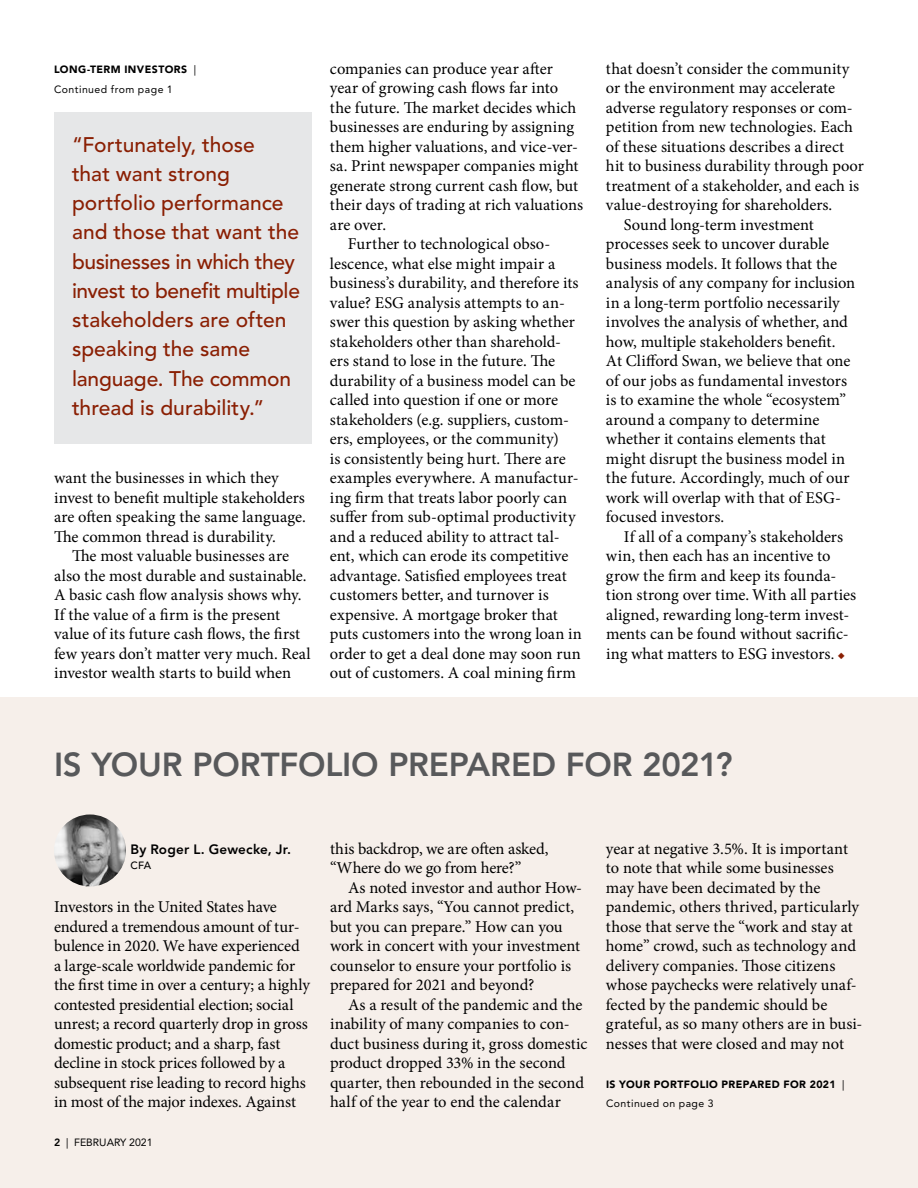
<style>
.page{position:relative;width:918px;height:1188px;background:#fff}
.page>*{position:absolute;margin:0;border:0;box-sizing:border-box;transform-origin:0 0}
.t1{font:800 33px "Avenir LT Std";letter-spacing:-.005em;color:#58595b}
.t2{font:500 21px/29.2px "Avenir LT Std";letter-spacing:-.005em;color:#8a1f03}
.t3{font:16.5px/19.5px "Minion Pro";color:#000}
.t4{font:800 13.5px "Avenir LT Std";letter-spacing:.015em;color:#000}
.t5{font:900 10.5px/19.5px "Avenir LT Std";letter-spacing:.04em;color:#000}
.t6{font:10.5px/19.5px "Avenir LT Std";letter-spacing:.045em;color:#000}
.t7{font:10.5px "Avenir LT Std";color:#000}
.t8{font:500 10.5px "Avenir LT Std";color:#000}
.s1{font-weight:900}
.s2{font-size:15.75px}
.s3{color:#8a1f03}
.s4{font-weight:800}
.s5{font-weight:400}
</style>
<div class="page">
<div style="left:0;top:698px;width:918px;height:490px;background:#f6efea"></div>
<img style="left:54px;top:814px;width:72px;height:72px;border-radius:36px">
<div style="left:54px;top:112px;width:258px;height:332px;background:#e6e7e8"></div>
<p class="t6" style="left:54px;top:60px;width:144px"><span class="s1">LONG-TERM INVESTORS</span> |<br>Continued from page 1</p>
<p class="t2" style="left:72px;top:130px;width:230px">“Fortunately, those<br>that want strong portfolio performance and those that want the businesses in which they invest to benefit multiple stakeholders are often speaking the same language. The common thread is durability.”</p>
<p class="t3" style="left:54px;top:468px;width:253px">want the businesses in which they invest to benefit multiple stakeholders are often speaking the same language.<br>The common thread is durability.</p>
<p class="t3" style="left:54px;top:546px;width:258px;text-indent:18px">The most valuable businesses are also the most durable and sustainable.<br>A basic cash flow analysis shows why.<br>If the value of a firm is the present value of its future cash flows, the first few years don’t matter very much. Real investor wealth starts to build when</p>
<p class="t3" style="left:330px;top:59px;width:224px">companies can produce year after</p>
<p class="t3" style="left:330px;top:78px;width:230px">year of growing cash flows far into</p>
<p class="t3" style="left:330px;top:98px;width:248px">the future. The market decides which</p>
<p class="t3" style="left:330px;top:117px;width:246px">businesses are enduring by assigning</p>
<p class="t3" style="left:330px;top:137px;width:250px">them higher valuations, and vice-ver-</p>
<p class="t3" style="left:330px;top:156px;width:250px">sa. Print newspaper companies might</p>
<p class="t3" style="left:330px;top:176px;width:250px">generate strong current cash flow, but</p>
<p class="t3" style="left:330px;top:195px;width:255px">their days of trading at rich valuations</p>
<p class="t3" style="left:330px;top:215px;width:58px">are over.</p>
<p class="t3" style="left:348px;top:234px;width:204px">Further to technological obso-</p>
<p class="t3" style="left:330px;top:254px;width:227px">lescence, what else might impair a</p>
<p class="t3" style="left:330px;top:273px;width:250px">business’s durability, and therefore its</p>
<p class="t3" style="left:330px;top:293px;width:236px">value? ESG analysis attempts to an-</p>
<p class="t3" style="left:330px;top:312px;width:246px">swer this question by asking whether</p>
<p class="t3" style="left:330px;top:332px;width:233px">stakeholders other than sharehold-</p>
<p class="t3" style="left:330px;top:351px;width:227px">ers stand to lose in the future. The</p>
<p class="t3" style="left:330px;top:371px;width:247px">durability of a business model can be</p>
<p class="t3" style="left:330px;top:390px;width:230px">called into question if one or more</p>
<p class="t3" style="left:330px;top:410px;width:241px">stakeholders (e.g. suppliers, custom-</p>
<p class="t3" style="left:330px;top:429px;width:230px">ers, employees, or the community)</p>
<p class="t3" style="left:330px;top:449px;width:237px">is consistently being hurt. There are</p>
<p class="t3" style="left:330px;top:468px;width:250px">examples everywhere. A manufactur-</p>
<p class="t3" style="left:330px;top:488px;width:239px">ing firm that treats labor poorly can</p>
<p class="t3" style="left:330px;top:507px;width:247px">suffer from sub-optimal productivity</p>
<p class="t3" style="left:330px;top:527px;width:231px">and a reduced ability to attract tal-</p>
<p class="t3" style="left:330px;top:546px;width:240px">ent, which can erode its competitive</p>
<p class="t3" style="left:330px;top:566px;width:238px">advantage. Satisfied employees treat</p>
<p class="t3" style="left:330px;top:585px;width:220px">customers better, and turnover is</p>
<p class="t3" style="left:330px;top:605px;width:229px">expensive. A mortgage broker that</p>
<p class="t3" style="left:330px;top:624px;width:253px">puts customers into the wrong loan in</p>
<p class="t3" style="left:330px;top:644px;width:252px">order to get a deal done may soon run</p>
<p class="t3" style="left:330px;top:663px;width:247px">out of customers. A coal mining firm</p>
<p class="t3" style="left:606px;top:59px;width:245px">that doesn’t consider the community</p>
<p class="t3" style="left:606px;top:78px;width:231px">or the environment may accelerate</p>
<p class="t3" style="left:606px;top:98px;width:248px">adverse regulatory responses or com-</p>
<p class="t3" style="left:606px;top:117px;width:249px">petition from new technologies. Each</p>
<p class="t3" style="left:606px;top:137px;width:240px">of these situations describes a direct</p>
<p class="t3" style="left:606px;top:156px;width:260px">hit to business durability through poor</p>
<p class="t3" style="left:606px;top:176px;width:255px">treatment of a stakeholder, and each is</p>
<p class="t3" style="left:606px;top:195px;width:228px">value-destroying for shareholders.</p>
<p class="t3" style="left:624px;top:215px;width:191px">Sound long-term investment</p>
<p class="t3" style="left:606px;top:234px;width:225px">processes seek to uncover durable</p>
<p class="t3" style="left:606px;top:254px;width:233px">business models. It follows that the</p>
<p class="t3" style="left:606px;top:273px;width:251px">analysis of any company for inclusion</p>
<p class="t3" style="left:606px;top:293px;width:235px">in a long-term portfolio necessarily</p>
<p class="t3" style="left:606px;top:312px;width:244px">involves the analysis of whether, and</p>
<p class="t3" style="left:606px;top:332px;width:231px">how, multiple stakeholders benefit.</p>
<p class="t3" style="left:606px;top:351px;width:246px">At Clifford Swan, we believe that one</p>
<p class="t3" style="left:606px;top:371px;width:243px">of our jobs as fundamental investors</p>
<p class="t3" style="left:606px;top:390px;width:242px">is to examine the whole “ecosystem”</p>
<p class="t3" style="left:606px;top:410px;width:215px">around a company to determine</p>
<p class="t3" style="left:606px;top:429px;width:221px">whether it contains elements that</p>
<p class="t3" style="left:606px;top:449px;width:241px">might disrupt the business model in</p>
<p class="t3" style="left:606px;top:468px;width:245px">the future. Accordingly, much of our</p>
<p class="t3" style="left:606px;top:488px;width:236px">work will overlap with that of ESG-</p>
<p class="t3" style="left:606px;top:507px;width:120px">focused investors.</p>
<p class="t3" style="left:624px;top:527px;width:221px">If all of a company’s stakeholders</p>
<p class="t3" style="left:606px;top:546px;width:226px">win, then each has an incentive to</p>
<p class="t3" style="left:606px;top:566px;width:232px">grow the firm and keep its founda-</p>
<p class="t3" style="left:606px;top:585px;width:252px">tion strong over time. With all parties</p>
<p class="t3" style="left:606px;top:605px;width:245px">aligned, rewarding long-term invest-</p>
<p class="t3" style="left:606px;top:624px;width:244px">ments can be found without sacrific-</p>
<p class="t3" style="left:606px;top:644px;width:240px">ing what matters to ESG investors<span class="s2">.</span> <span class="s3">◆</span></p>
<h1 class="t1" style="left:54px;top:745px;width:680px">IS YOUR PORTFOLIO PREPARED FOR 2021?</h1>
<p class="t4" style="left:130px;top:841px;width:162px">By Roger L. Gewecke, Jr.</p>
<p class="t8" style="left:130px;top:859px;width:22px">CFA</p>
<p class="t3" style="left:54px;top:897px;width:257px">Investors in the United States have endured a tremendous amount of tur&shy;bulence in 2020. We have experienced a large-scale worldwide pandemic for the first time in over a century; a highly contested presidential election; social unrest; a record quarterly drop in gross domestic product; and a sharp, fast decline in stock prices followed by a subsequent rise leading to record highs in most of the major indexes. Against</p>
<p class="t7" style="left:54px;top:1136px;width:100px"><span class="s4">2</span> | FEBRUARY 2021</p>
<p class="t3" style="left:330px;top:839px;width:220px">this backdrop, we are often asked, “Where do we go from here?”</p>
<p class="t3" style="left:330px;top:878px;width:254px;text-indent:18px">As noted investor and author How&shy;ard Marks says, “You cannot predict, but you can prepare.” How can you work in concert with your investment counselor to ensure your portfolio is prepared for 2021 and beyond?</p>
<p class="t3" style="left:330px;top:995px;width:259px;text-indent:18px">As a result of the pandemic and the inability of many companies to con&shy;duct business during it, gross domestic product dropped 33% in the second quarter, then rebounded in the second half of the year to end the calendar</p>
<p class="t3" style="left:606px;top:839px;width:258px">year at negative 3.5%. It is important to note that while some businesses may have been decimated by the pandemic, others thrived, particularly those that serve the “work and stay at home” crowd, such as technology and delivery companies. Those citizens whose paychecks were relatively unaf&shy;fected by the pandemic should be grateful, as so many others are in busi&shy;nesses that were closed and may not</p>
<p class="t5" style="left:606px;top:1074px;width:240px">IS YOUR PORTFOLIO PREPARED FOR 2021 <span class="s5">|<br>Continued on page 3</span></p>
</div>
